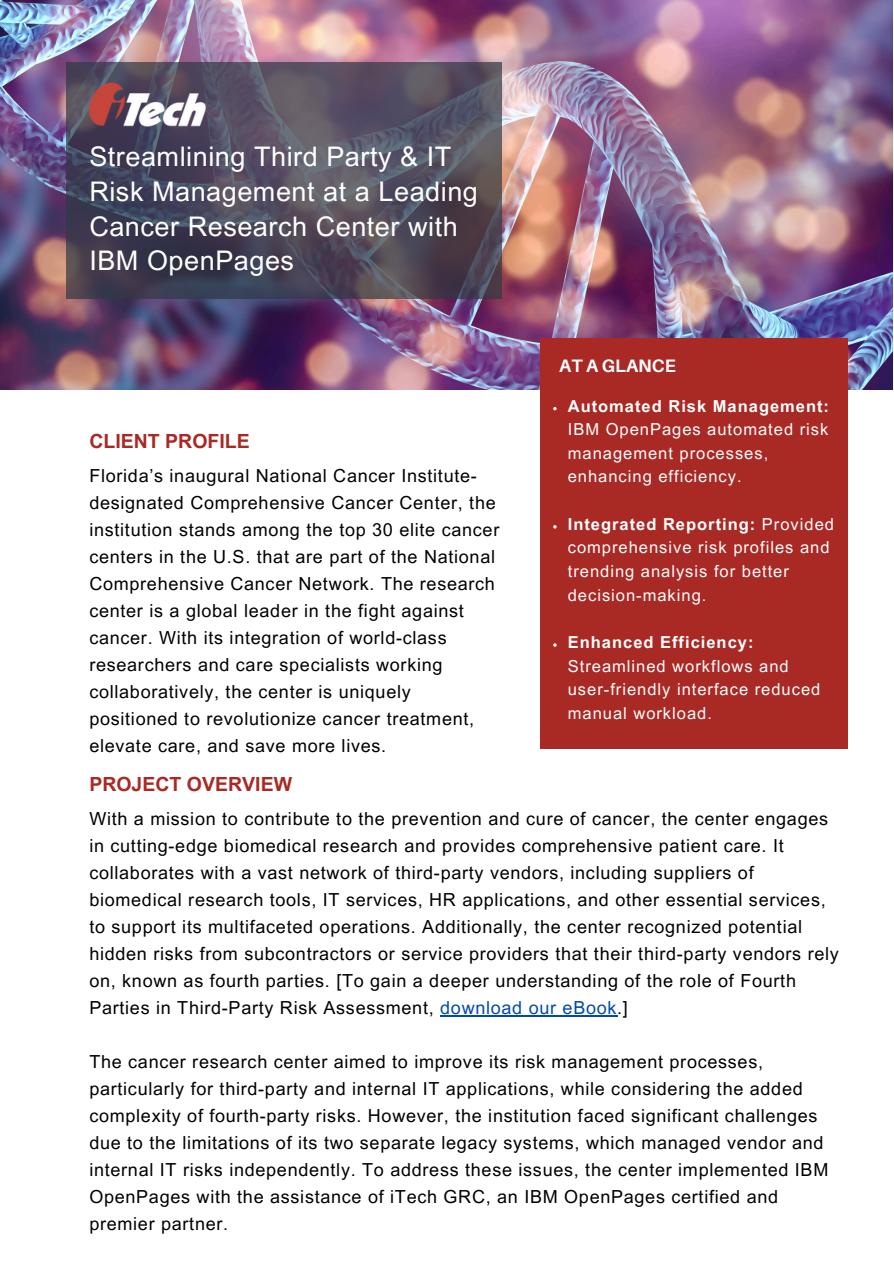
<style>
.page{position:relative;width:894px;height:1264px;background:#fff}
.page>*{position:absolute;margin:0;border:0;box-sizing:border-box;transform-origin:0 0}
.t1{font:27px/34.8px "Arial MT Pro";letter-spacing:.02em;color:#fff}
.t2{font:700 19.5px "Arial MT Pro";color:#a92925}
.t3{font:18px/27px "Arial MT Pro";letter-spacing:.04em;color:#000}
.t4{font:700 18px "Aileron";color:#fff}
.t5{font:16.5px/23.7px "Arial MT Pro";letter-spacing:.06em;color:#fff}
.s1{font-weight:700}
.s2{color:#004aad}
</style>
<div class="page">
<img style="left:0;top:0;width:892px;height:390px">
<div style="left:539px;top:338px;width:308px;height:411px;background:#a92925"></div>
<svg style="left:66px;top:62px;width:435px;height:236px;background:#4e4a5b"></svg>
<hr style="left:440px;top:1015px;width:177px;height:1px;background:#004aad">
<img style="left:89px;top:81px;width:117px;height:47px">
<p class="t1" style="left:89px;top:142px;width:390px">Streamlining Third Party &amp; IT<br>Risk Management at a Leading<br>Cancer Research Center with<br>IBM OpenPages</p>
<h3 class="t2" style="left:89px;top:434px;width:162px">CLIENT PROFILE</h3>
<h2 class="t3" style="left:89px;top:464px;width:411px">Florida’s inaugural National Cancer Institute&shy;designated Comprehensive Cancer Center, the institution stands among the top 30 elite cancer centers in the U.S. that are part of the National Comprehensive Cancer Network. The research center is a global leader in the fight against cancer. With its integration of world-class researchers and care specialists working collaboratively, the center is uniquely positioned to revolutionize cancer treatment, elevate care, and save more lives.</h2>
<h3 class="t2" style="left:89px;top:777px;width:204px">PROJECT OVERVIEW</h3>
<p class="t4" style="left:559px;top:355px;width:118px">AT A GLANCE</p>
<p class="t5" style="left:567px;top:396px;width:263px"><span class="s1">Automated Risk Management:<br></span>IBM OpenPages automated risk management processes, enhancing efficiency.</p>
<h1 class="t5" style="left:567px;top:514px;width:268px"><span class="s1">Integrated Reporting:</span> Provided comprehensive risk profiles and trending analysis for better decision-making.</h1>
<h2 class="t5" style="left:567px;top:632px;width:254px"><span class="s1">Enhanced Efficiency:<br></span>Streamlined workflows and user-friendly interface reduced manual workload.</h2>
<p class="t3" style="left:89px;top:807px;width:750px">With a mission to contribute to the prevention and cure of cancer, the center engages in cutting-edge biomedical research and provides comprehensive patient care. It collaborates with a vast network of third-party vendors, including suppliers of biomedical research tools, IT services, HR applications, and other essential services, to support its multifaceted operations. Additionally, the center recognized potential hidden risks from subcontractors or service providers that their third-party vendors rely on, known as fourth parties. [To gain a deeper understanding of the role of Fourth Parties in Third-Party Risk Assessment, <span class="s2">download our eBook</span>.]</p>
<h2 class="t3" style="left:89px;top:1050px;width:740px">The cancer research center aimed to improve its risk management processes, particularly for third-party and internal IT applications, while considering the added complexity of fourth-party risks. However, the institution faced significant challenges due to the limitations of its two separate legacy systems, which managed vendor and internal IT risks independently. To address these issues, the center implemented IBM OpenPages with the assistance of iTech GRC, an IBM OpenPages certified and premier partner.</h2>
</div>
